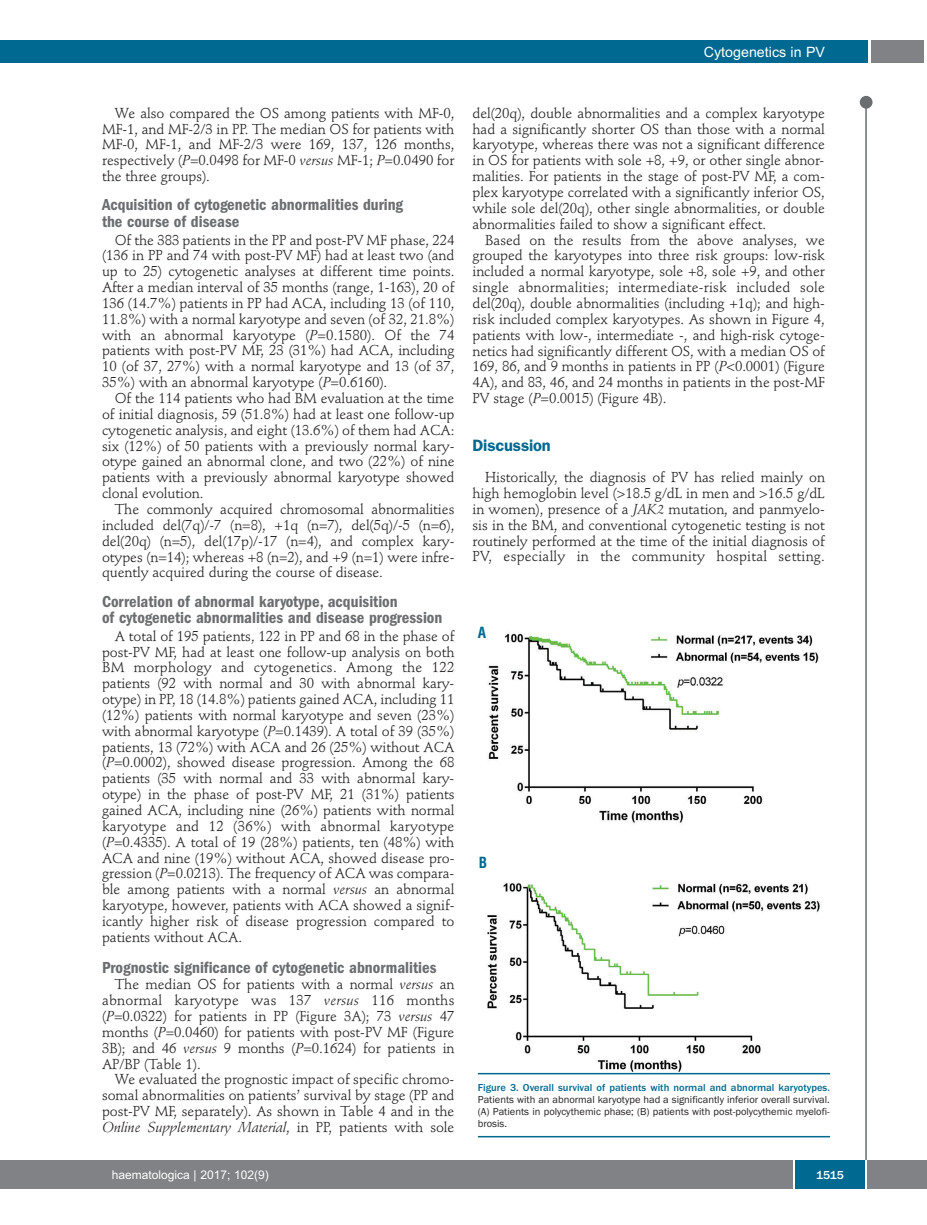
<style>
.page{position:relative;width:927px;height:1225px;background:#fff}
.page>*{position:absolute;margin:0;border:0;box-sizing:border-box;transform-origin:0 0}
.t1{font:600 condensed 16.5px/16.5px "Franklin Gothic";color:#6c6d70}
.t2{font:600 16.5px "Franklin Gothic";letter-spacing:-.01em;color:#006991}
.t3{font:700 condensed 15px "Helvetica";color:#006991}
.t4{font:14.25px/15.9px "Stempel Schneidler";letter-spacing:-.005em;color:#231f20;text-align:justify}
.t5{font:14.25px "Arial";color:#fff}
.t6{font:12px "Arial";color:#fff}
.t7{font:500 12px "Franklin Gothic";color:#fff}
.t8{font:10.5px/12px "Franklin Gothic";color:#231f20;text-align:justify}
.t9{font:500 10.5px "Franklin Gothic";color:#006991}
.s1{font-style:italic}
</style>
<div class="page">
<div style="left:860px;top:96px;width:12px;height:13px;background:#6c6d70;border-radius:50%"></div>
<hr style="left:865px;top:98px;width:2px;height:1062px;background:#6c6d70">
<div style="left:871px;top:40px;width:52px;height:22px;background:#808285"></div>
<div style="left:18px;top:40px;width:849px;height:22px;background:#006991"></div>
<div style="left:17px;top:1160px;width:910px;height:28px;background:#808285"></div>
<div style="left:795px;top:1160px;width:70px;height:28px;background:#006991"></div>
<hr style="left:793px;top:1160px;width:2px;height:28px;background:#fff">
<hr style="left:865px;top:1160px;width:2px;height:28px;background:#fff">
<div style="left:0;top:40px;width:19px;height:22px;background:#006991"></div>
<div style="left:0;top:1160px;width:18px;height:28px;background:#808285"></div>
<img style="left:479px;top:633px;width:349px;height:442px">
<hr style="left:478px;top:1073px;width:352px;height:1px;background:#006991">
<hr style="left:478px;top:1136px;width:352px;height:1px;background:#006991">
<p class="t5" style="left:704px;top:44px;width:123px">Cytogenetics in PV</p>
<p class="t4" style="left:102px;top:106px;width:354px;text-indent:13px">We also compared the OS among patients with MF-0, MF-1, and MF-2/3 in PP. The median OS for patients with MF-0, MF-1, and MF-2/3 were 169, 137, 126 months, respectively (<span class="s1">P</span>=0.0498 for MF-0 <span class="s1">versus</span> MF-1; <span class="s1">P</span>=0.0490 for the three groups).</p>
<p class="t1" style="left:102px;top:198px;width:303px">Acquisition of cytogenetic abnormalities during the course of disease</p>
<p class="t4" style="left:102px;top:233px;width:354px;text-indent:13px">Of the 383 patients in the PP and post-PV MF phase, 224 (136 in PP and 74 with post-PV MF) had at least two (and up to 25) cytogenetic analyses at different time points.<br>After a median interval of 35 months (range, 1-163), 20 of 136 (14.7%) patients in PP had ACA, including 13 (of 110, 11.8%) with a normal karyotype and seven (of 32, 21.8%) with an abnormal karyotype (<span class="s1">P</span>=0.1580). Of the 74 patients with post-PV MF, 23 (31%) had ACA, including 10 (of 37, 27%) with a normal karyotype and 13 (of 37, 35%) with an abnormal karyotype (<span class="s1">P</span>=0.6160).</p>
<p class="t4" style="left:102px;top:391px;width:354px;text-indent:13px">Of the 114 patients who had BM evaluation at the time of initial diagnosis, 59 (51.8%) had at least one follow-up cytogenetic analysis, and eight (13.6%) of them had ACA: six (12%) of 50 patients with a previously normal kary&shy;otype gained an abnormal clone, and two (22%) of nine patients with a previously abnormal karyotype showed clonal evolution.</p>
<p class="t4" style="left:102px;top:502px;width:354px;text-indent:13px">The commonly acquired chromosomal abnormalities included del(7q)/-7 (n=8), +1q (n=7), del(5q)/-5 (n=6), del(20q) (n=5), del(17p)/-17 (n=4), and complex kary&shy;otypes (n=14); whereas +8 (n=2), and +9 (n=1) were infre&shy;quently acquired during the course of disease.</p>
<p class="t1" style="left:102px;top:594px;width:342px">Correlation of abnormal karyotype, acquisition<br>of cytogenetic abnormalities and disease progression</p>
<p class="t4" style="left:102px;top:629px;width:354px;text-indent:13px">A total of 195 patients, 122 in PP and 68 in the phase of post-PV MF, had at least one follow-up analysis on both BM morphology and cytogenetics. Among the 122 patients (92 with normal and 30 with abnormal kary&shy;otype) in PP, 18 (14.8%) patients gained ACA, including 11 (12%) patients with normal karyotype and seven (23%) with abnormal karyotype (<span class="s1">P</span>=0.1439). A total of 39 (35%) patients, 13 (72%) with ACA and 26 (25%) without ACA (<span class="s1">P</span>=0.0002), showed disease progression. Among the 68 patients (35 with normal and 33 with abnormal kary&shy;otype) in the phase of post-PV MF, 21 (31%) patients gained ACA, including nine (26%) patients with normal karyotype and 12 (36%) with abnormal karyotype (<span class="s1">P</span>=0.4335). A total of 19 (28%) patients, ten (48%) with ACA and nine (19%) without ACA, showed disease pro&shy;gression (<span class="s1">P</span>=0.0213). The frequency of ACA was compara&shy;ble among patients with a normal <span class="s1">versus</span> an abnormal karyotype, however, patients with ACA showed a signif&shy;icantly higher risk of disease progression compared to patients without ACA.</p>
<p class="t1" style="left:102px;top:961px;width:336px">Prognostic significance of cytogenetic abnormalities</p>
<p class="t4" style="left:102px;top:978px;width:354px;text-indent:13px">The median OS for patients with a normal <span class="s1">versus</span> an abnormal karyotype was 137 <span class="s1">versus</span> 116 months (<span class="s1">P</span>=0.0322) for patients in PP (Figure 3A); 73 <span class="s1">versus</span> 47 months (<span class="s1">P</span>=0.0460) for patients with post-PV MF (Figure 3B); and 46 <span class="s1">versus</span> 9 months (<span class="s1">P</span>=0.1624) for patients in AP/BP (Table 1).</p>
<p class="t4" style="left:102px;top:1073px;width:354px;text-indent:13px">We evaluated the prognostic impact of specific chromo&shy;somal abnormalities on patients’ survival by stage (PP and post-PV MF, separately). As shown in Table 4 and in the <span class="s1">Online Supplementary Material</span>, in PP, patients with sole</p>
<p class="t4" style="left:472px;top:106px;width:354px">del(20q), double abnormalities and a complex karyotype had a significantly shorter OS than those with a normal karyotype, whereas there was not a significant difference in OS for patients with sole +8, +9, or other single abnor&shy;malities. For patients in the stage of post-PV MF, a com&shy;plex karyotype correlated with a significantly inferior OS, while sole del(20q), other single abnormalities, or double abnormalities failed to show a significant effect.</p>
<p class="t4" style="left:472px;top:233px;width:354px;text-indent:13px">Based on the results from the above analyses, we grouped the karyotypes into three risk groups: low-risk included a normal karyotype, sole +8, sole +9, and other single abnormalities; intermediate-risk included sole del(20q), double abnormalities (including +1q); and high&shy;risk included complex karyotypes. As shown in Figure 4, patients with low-, intermediate -, and high-risk cytoge&shy;netics had significantly different OS, with a median OS of 169, 86, and 9 months in patients in PP (<span class="s1">P</span>&lt;0.0001) (Figure 4A), and 83, 46, and 24 months in patients in the post-MF PV stage (<span class="s1">P</span>=0.0015) (Figure 4B).</p>
<p class="t2" style="left:472px;top:439px;width:80px">Discussion</p>
<p class="t4" style="left:472px;top:471px;width:354px;text-indent:13px">Historically, the diagnosis of PV has relied mainly on high hemoglobin level (&gt;18.5 g/dL in men and &gt;16.5 g/dL in women), presence of a <span class="s1">JAK2</span> mutation, and panmyelo&shy;sis in the BM, and conventional cytogenetic testing is not routinely performed at the time of the initial diagnosis of PV, especially in the community hospital setting.</p>
<p class="t3" style="left:478px;top:624px;width:10px">A</p>
<p class="t3" style="left:479px;top:854px;width:10px">B</p>
<p class="t9" style="left:478px;top:1081px;width:354px">Figure 3. Overall survival of patients with normal and abnormal karyotypes.</p>
<p class="t8" style="left:478px;top:1093px;width:354px">Patients with an abnormal karyotype had a significantly inferior overall survival. (A) Patients in polycythemic phase; (B) patients with post-polycythemic myelofi&shy;brosis.</p>
<p class="t6" style="left:112px;top:1167px;width:158px">haematologica | 2017; 102(9)</p>
<p class="t7" style="left:816px;top:1167px;width:29px">1515</p>
</div>
